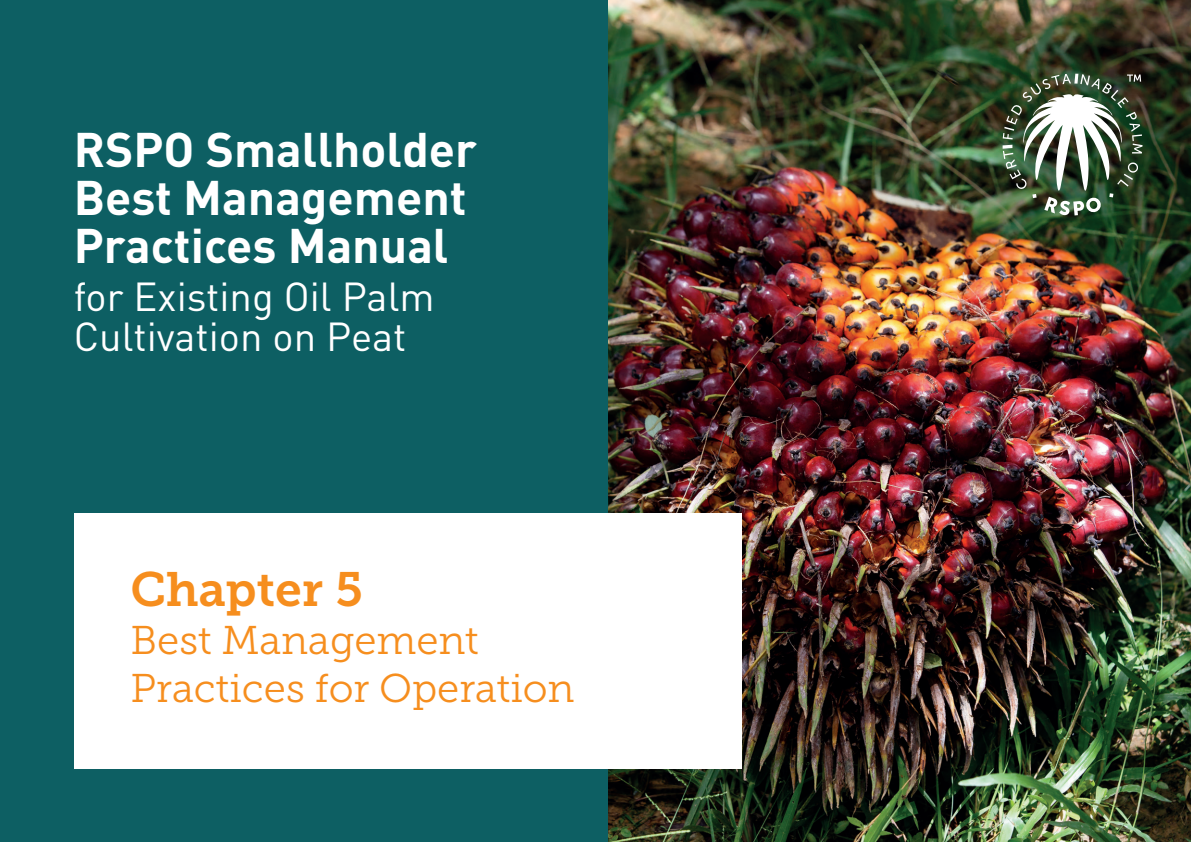
<style>
.page{position:relative;width:1191px;height:842px;background:#fff}
.page>*{position:absolute;margin:0;border:0;box-sizing:border-box;transform-origin:0 0}
.body_text{font:700 48px/48px "DINOT";color:#fff}
.body_text-2{font:48px "Museo Slab 700";color:#f68e1e}
.body_text-3{font:40px/40px "DINOT";color:#fff}
.body_text-4{font:40px/48px "Museo Slab 300";color:#f68e1e}
</style>
<div class="page">
<img style="left:607px;top:0;width:584px;height:842px">
<div style="left:0;top:0;width:607px;height:842px;background:#0d5f63"></div>
<div style="left:74px;top:513px;width:667px;height:255px;background:#fff"></div>
<img style="left:1002px;top:74px;width:140px;height:141px">
<p class="body_text" style="left:74px;top:124px;width:405px">RSPO Smallholder<br>Best Management<br>Practices Manual</p>
<p class="body_text-3" style="left:74px;top:275px;width:362px">for Existing Oil Palm<br>Cultivation on Peat</p>
<p class="body_text-2" style="left:130px;top:562px;width:234px">Chapter 5</p>
<p class="body_text-4" style="left:130px;top:616px;width:445px">Best Management<br>Practices for Operation</p>
</div>
